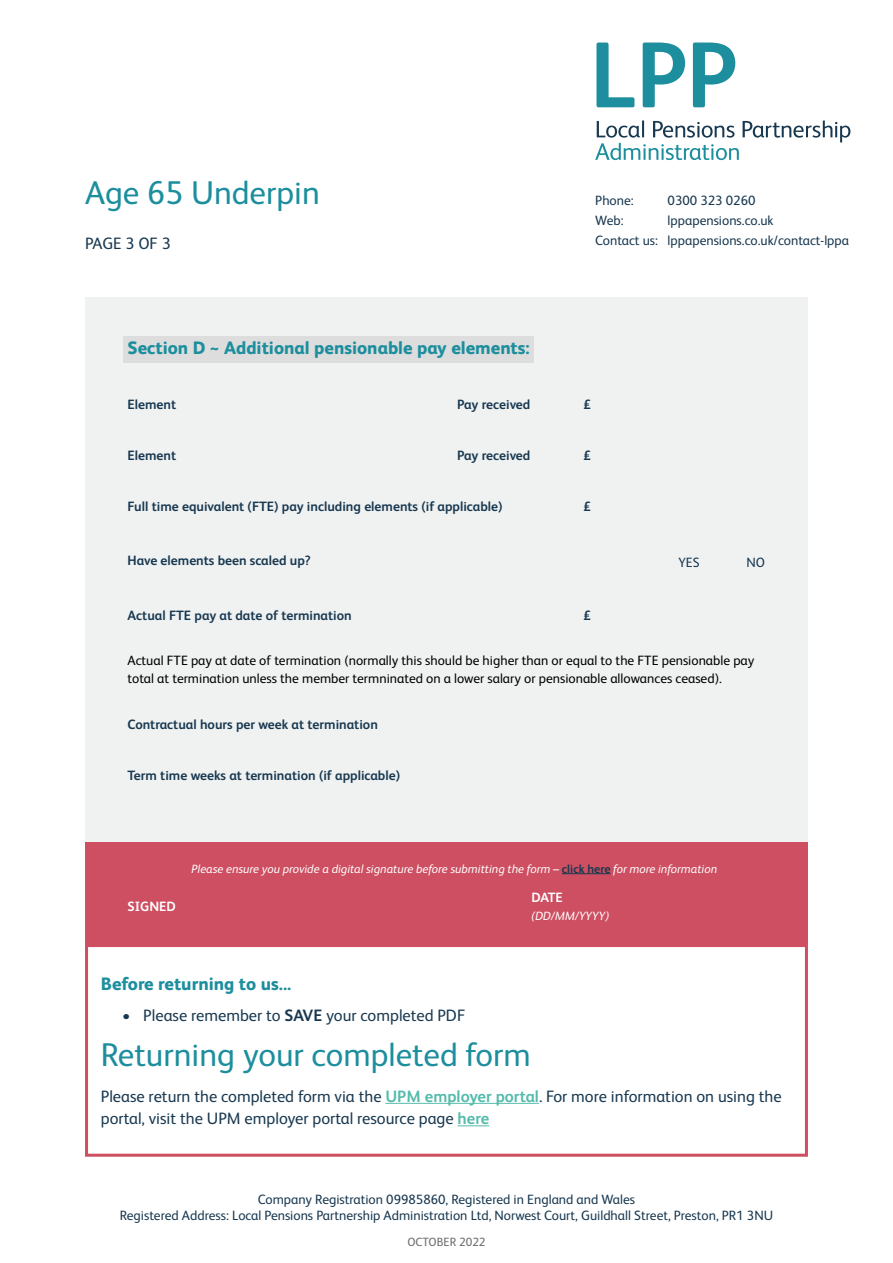
<style>
.page{position:relative;width:893px;height:1263px;background:#fff}
.page>*{position:absolute;margin:0;border:0;box-sizing:border-box;transform-origin:0 0}
.Headers{font:33px "FS Albert";color:#1c8e9d}
.Sub-headers_-_boxed{font:800 18px "FS Albert";color:#1c8e9d}
.Sub-headers{font:800 18px "FS Albert";color:#1c8e9d}
.Body{font:16.5px/22.5px "FS Albert";color:#183850}
.t1{font:13.5px/16.2px "FS Albert";color:#183850;text-align:center}
.t2{font:700 13.5px "FS Albert";color:#183850}
.t3{font:13.5px/18px "FS Albert";color:#000}
.t4{font:700 13.5px "FS Albert";color:#fff}
.t5{font:italic 12px "FS Albert";color:#fff}
.t6{font:12px "FS Albert";color:#6e6e6e}
.s1{font-weight:700;font-style:normal;color:#183850}
.s2{font-weight:700}
.s3{font-weight:700;color:#54bbab}
</style>
<div class="page">
<svg style="left:596px;top:43px;width:38px;height:64px"></svg>
<svg style="left:643px;top:43px;width:42px;height:64px"></svg>
<svg style="left:693px;top:43px;width:42px;height:64px"></svg>
<svg style="left:595px;top:120px;width:255px;height:40px"></svg>
<div style="left:85px;top:298px;width:723px;height:859px;background:#f0f2f2"></div>
<div style="left:85px;top:842px;width:723px;height:102px;background:#cd4f61"></div>
<hr style="left:562px;top:873px;width:48px;height:1px;background:#183850">
<div style="left:87px;top:945px;width:719px;height:210px;background:#fff"></div>
<hr style="left:385px;top:1103px;width:154px;height:1px;background:#54bbab">
<hr style="left:458px;top:1125px;width:31px;height:1px;background:#54bbab">
<div style="left:85px;top:944px;width:723px;height:213px;border:3px solid #cd4f61"></div>
<div style="left:123px;top:336px;width:411px;height:26px;background:#ddd"></div>
<h1 class="Headers" style="left:85px;top:171px;width:236px">Age 65 Underpin</h1>
<p class="Body" style="left:85px;top:231px;width:87px">PAGE 3 OF 3</p>
<p class="Sub-headers_-_boxed" style="left:128px;top:335px;width:404px">Section D ~ Additional pensionable pay elements:</p>
<p class="t2" style="left:128px;top:395px;width:50px">Element</p>
<p class="t2" style="left:128px;top:446px;width:50px">Element</p>
<p class="t2" style="left:457px;top:395px;width:75px">Pay received</p>
<p class="t2" style="left:457px;top:446px;width:75px">Pay received</p>
<p class="t2" style="left:128px;top:497px;width:376px">Full time equivalent (FTE) pay including elements (if applicable)</p>
<p class="t1" style="left:595px;top:191px;width:40px">Phone:</p>
<p class="t1" style="left:668px;top:191px;width:89px">0300 323 0260</p>
<p class="t1" style="left:595px;top:212px;width:30px">Web:</p>
<p class="t1" style="left:595px;top:209px;width:255px;line-height:20.4px">lppapensions.co.uk<br>Contact us: lppapensions.co.uk/contact-lppa</p>
<p class="t2" style="left:583px;top:395px;width:9px">£</p>
<p class="t2" style="left:583px;top:446px;width:9px">£</p>
<p class="t2" style="left:583px;top:497px;width:9px">£</p>
<p class="t2" style="left:128px;top:552px;width:185px">Have elements been scaled up?</p>
<p class="t1" style="left:678px;top:553px;width:23px">YES</p>
<p class="t1" style="left:746px;top:553px;width:20px">NO</p>
<p class="t2" style="left:128px;top:606px;width:226px">Actual FTE pay at date of termination</p>
<p class="t2" style="left:583px;top:606px;width:9px">£</p>
<p class="t3" style="left:128px;top:651px;width:628px">Actual FTE pay at date of termination (normally this should be higher than or equal to the FTE pensionable pay total at termination unless the member termninated on a lower salary or pensionable allowances ceased).</p>
<p class="t2" style="left:128px;top:715px;width:252px">Contractual hours per week at termination</p>
<p class="t2" style="left:128px;top:766px;width:274px">Term time weeks at termination (if applicable)</p>
<p class="t4" style="left:128px;top:897px;width:50px">SIGNED</p>
<p class="t5" style="left:191px;top:860px;width:527px">Please ensure you provide a digital signature before submitting the form – <span class="s1">click here</span> for more information</p>
<p class="t4" style="left:531px;top:888px;width:33px">DATE</p>
<p class="t5" style="left:531px;top:908px;width:79px">(DD/MM/YYYY)</p>
<p class="Sub-headers" style="left:101px;top:971px;width:192px">Before returning to us...</p>
<p class="Body" style="left:122px;top:1004px;width:345px">• Please remember to <span class="s2">SAVE</span> your completed PDF</p>
<p class="Headers" style="left:101px;top:1033px;width:432px">Returning your completed form</p>
<p class="Body" style="left:101px;top:1084px;width:682px">Please return the completed form via the <span class="s3">UPM employer portal</span>. For more information on using the portal, visit the UPM employer portal resource page <span class="s3">here</span></p>
<p class="t1" style="left:120px;top:1191px;width:655px">Company Registration 09985860, Registered in England and Wales<br>Registered Address: Local Pensions Partnership Administration Ltd, Norwest Court, Guildhall Street, Preston, PR1 3NU</p>
<p class="t6" style="left:407px;top:1234px;width:80px">OCTOBER 2022</p>
</div>
